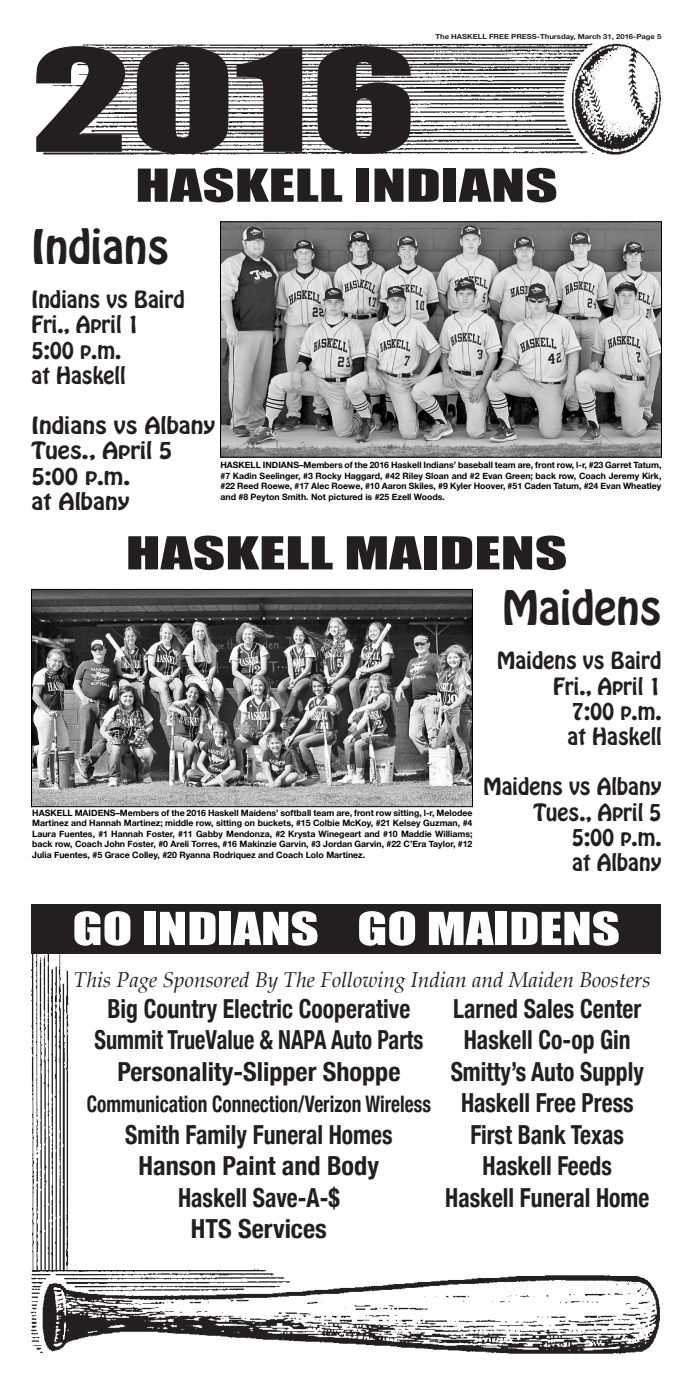
<style>
.page{position:relative;width:693px;height:1386px;background:#fff}
.page>*{position:absolute;margin:0;border:0;box-sizing:border-box;transform-origin:0 0}
.t1{font:131.25px "Impact";color:#231f20;scale:1.5 1}
.t2{font:42px "Impact";color:#231f20;scale:1.5 1}
.t3{font:42px "Impact";color:#fff;scale:1.3 1}
.t4{font:42px "Hobo Std";color:#231f20}
.t5{font:700 condensed 26.25px/31.5px "Helvetica Neue";color:#231f20;text-align:center;scale:.9 1}
.t6{font:700 condensed 22.75px "Helvetica Neue";color:#231f20;scale:.85 1}
.t7{font:21px/25.2px "Hobo Std";color:#231f20;text-align:right}
.t8{font:italic 21px "Palatino";color:#231f20}
.t9{font:21px/25.2px "Hobo Std";color:#231f20;scale:1.1 1}
.t10{font:700 8.75px/10.5px "Helvetica Neue";color:#000;text-align:justify}
.t11{font:700 7px "Helvetica Neue";color:#231f20;scale:1.1 1}
</style>
<div class="page">
<img style="left:43px;top:43px;width:618px;height:112px">
<img style="left:30px;top:1269px;width:630px;height:86px">
<img style="left:31px;top:953px;width:37px;height:316px">
<div style="left:32px;top:904px;width:629px;height:49px;background:#231f20"></div>
<img style="left:33px;top:591px;width:438px;height:214px">
<div style="left:31px;top:589px;width:442px;height:218px;border:1px solid #000"></div>
<img style="left:222px;top:223px;width:438px;height:233px">
<div style="left:220px;top:221px;width:442px;height:237px;border:1px solid #000"></div>
<p class="t1" style="left:31px;top:-1px;width:259px">2016</p>
<p class="t11" style="left:435px;top:31px;width:207px">The HASKELL FREE PRESS‑Thursday, March 31, 2016‑Page 5</p>
<p class="t2" style="left:135px;top:153px;width:283px">HASKELL INDIANS</p>
<p class="t4" style="left:32px;top:218px;width:139px">Indians</p>
<p class="t7" style="left:32px;top:287px;width:155px;text-align:left">Indians vs Baird<br>Fri., April 1<br>5:00 p.m.<br>at Haskell</p>
<p class="t9" style="left:32px;top:413px;width:169px">Indians vs Albany<br>Tues., April 5<br>5:00 p.m.<br>at Albany</p>
<p class="t10" style="left:220px;top:460px;width:443px">HASKELL INDIANS–Members of the 2016 Haskell Indians’ baseball team are, front row, l-r, #23 Garret Tatum, #7 Kadin Seelinger, #3 Rocky Haggard, #42 Riley Sloan and #2 Evan Green; back row, Coach Jeremy Kirk, #22 Reed Roewe, #17 Alec Roewe, #10 Aaron Skiles, #9 Kyler Hoover, #51 Caden Tatum, #24 Evan Wheatley and #8 Peyton Smith. Not pictured is #25 Ezell Woods.</p>
<p class="t2" style="left:126px;top:520px;width:296px">HASKELL MAIDENS</p>
<p class="t10" style="left:32px;top:808px;width:442px">HASKELL MAIDENS–Members of the 2016 Haskell Maidens’ softball team are, front row sitting, l-r, Melodee Martinez and Hannah Martinez; middle row, sitting on buckets, #15 Colbie McKoy, #21 Kelsey Guzman, #4<br>Laura Fuentes, #1 Hannah Foster, #11 Gabby Mendonza, #2 Krysta Winegeart and #10 Maddie Williams; back row, Coach John Foster, #0 Areli Torres, #16 Makinzie Garvin, #3 Jordan Garvin, #22 C’Era Taylor, #12<br>Julia Fuentes, #5 Grace Colley, #20 Ryanna Rodriquez and Coach Lolo Martinez.</p>
<p class="t4" style="left:502px;top:579px;width:161px">Maidens</p>
<p class="t7" style="left:497px;top:649px;width:166px">Maidens vs Baird<br>Fri., April 1<br>7:00 p.m.<br>at Haskell</p>
<p class="t7" style="left:483px;top:775px;width:180px">Maidens vs Albany<br>Tues., April 5<br>5:00 p.m.<br>at Albany</p>
<p class="t3" style="left:72px;top:896px;width:423px">GO INDIANS GO MAIDENS</p>
<p class="t8" style="left:74px;top:962px;width:578px">This Page Sponsored By The Following Indian and Maiden Boosters</p>
<p class="t5" style="left:95px;top:991px;width:367px">Big Country Electric Cooperative<br>Summit TrueValue &amp; NAPA Auto Parts<br>Personality-Slipper Shoppe</p>
<p class="t6" style="left:87px;top:1085px;width:406px">Communication Connection/Verizon Wireless</p>
<p class="t5" style="left:125px;top:1117px;width:299px">Smith Family Funeral Homes<br>Hanson Paint and Body<br>Haskell Save-A-$<br>HTS Services</p>
<p class="t5" style="left:445px;top:991px;width:228px">Larned Sales Center<br>Haskell Co-op Gin<br>Smitty’s Auto Supply<br>Haskell Free Press<br>First Bank Texas<br>Haskell Feeds<br>Haskell Funeral Home</p>
</div>
